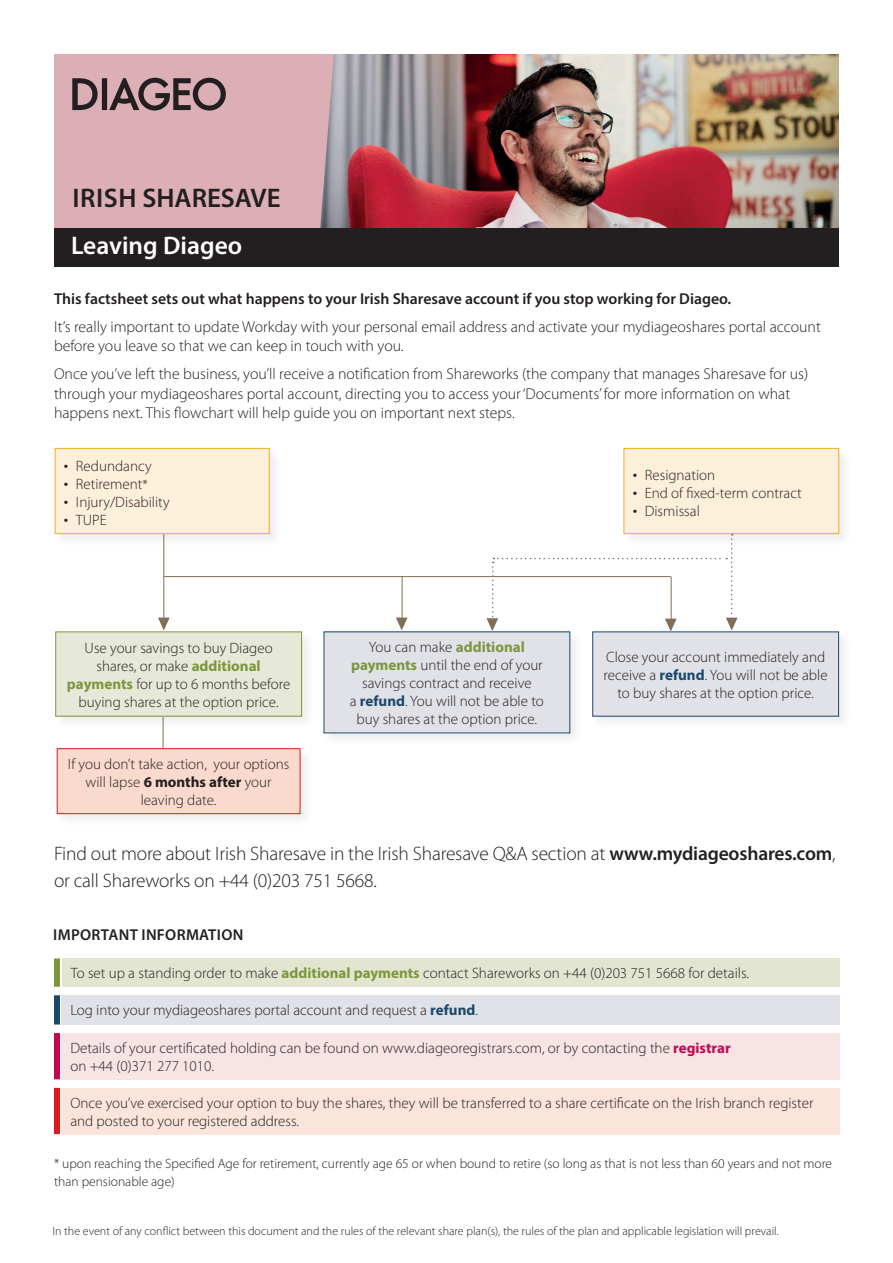
<style>
.page{position:relative;width:893px;height:1263px;background:#fff}
.page>*{position:absolute;margin:0;border:0;box-sizing:border-box;transform-origin:0 0}
.t1{font:600 27px "Myriad Pro";color:#231f20}
.t2{font:600 25.5px "Myriad Pro";color:#fff}
.t3{font:300 19.5px/27px "Myriad Pro";letter-spacing:-.01em;color:#231f20}
.t4{font:300 15.75px/19.5px "Myriad Pro";color:#231f20}
.t5{font:600 15.75px "Myriad Pro";color:#231f20}
.t6{font:600 15.75px "Myriad Pro";letter-spacing:.02em;color:#231f20}
.t7{font:300 15px/18px "Myriad Pro";color:#231f20;text-align:center}
.t8{font:300 13.5px/18px "Myriad Pro";color:#231f20}
.t9{font:300 12px "Myriad Pro";color:#231f20}
.s1{font-size:18px}
.s2{font-size:13.5px}
.s3{font-weight:700;color:#7d963e}
.s4{font-weight:700}
.s5{font-weight:700;color:#1b486b}
.s6{font-weight:600}
.s7{font-weight:700;color:#c50750}
</style>
<div class="page">
<img style="left:54px;top:54px;width:785px;height:175px">
<svg style="left:72px;top:78px;width:154px;height:33px;background:#8a7074"></svg>
<div style="left:54px;top:229px;width:785px;height:38px;background:#231f20"></div>
<hr style="left:163px;top:509px;width:1px;height:113px;background:#806f57">
<hr style="left:163px;top:648px;width:1px;height:112px;background:#806f57">
<hr style="left:402px;top:577px;width:1px;height:44px;background:#806f57">
<hr style="left:164px;top:576px;width:507px;height:1px;background:#806f57">
<svg style="left:158px;top:618px;width:12px;height:11px"></svg>
<svg style="left:396px;top:618px;width:12px;height:11px"></svg>
<div style="left:321px;top:629px;width:263px;height:118px;background:#231f20;opacity:.08"></div>
<div style="left:324px;top:632px;width:246px;height:101px;background:#e0e2e8"></div>
<div style="left:590px;top:629px;width:263px;height:102px;background:#231f20;opacity:.08"></div>
<div style="left:593px;top:632px;width:246px;height:84px;background:#e0e2e8"></div>
<div style="left:53px;top:446px;width:231px;height:102px;background:#231f20;opacity:.08"></div>
<div style="left:55px;top:448px;width:214px;height:86px;background:#fcf0da"></div>
<div style="left:55px;top:448px;width:215px;height:86px;border:1px solid #f2ad28"></div>
<div style="left:53px;top:629px;width:263px;height:102px;background:#231f20;opacity:.08"></div>
<div style="left:56px;top:632px;width:246px;height:84px;background:#e6e9d8"></div>
<div style="left:621px;top:446px;width:232px;height:102px;background:#231f20;opacity:.08"></div>
<div style="left:624px;top:448px;width:215px;height:86px;background:#fcf0da"></div>
<div style="left:624px;top:448px;width:215px;height:86px;border:1px solid #f2ad28"></div>
<svg style="left:486px;top:534px;width:252px;height:97px"></svg>
<hr style="left:671px;top:577px;width:1px;height:45px;background:#806f57">
<div style="left:62px;top:958px;width:778px;height:29px;background:#e2e6d1"></div>
<div style="left:54px;top:958px;width:6px;height:29px;background:#7d963e"></div>
<div style="left:62px;top:995px;width:778px;height:29px;background:#e0e2e8"></div>
<div style="left:54px;top:995px;width:6px;height:29px;background:#1b486b"></div>
<div style="left:62px;top:1033px;width:778px;height:46px;background:#f8e4e4"></div>
<div style="left:54px;top:1033px;width:6px;height:46px;background:#c50750"></div>
<div style="left:62px;top:1088px;width:778px;height:46px;background:#fbe5db"></div>
<div style="left:54px;top:1088px;width:6px;height:46px;background:#de1920"></div>
<div style="left:55px;top:746px;width:260px;height:82px;background:#231f20;opacity:.08"></div>
<div style="left:57px;top:749px;width:243px;height:65px;background:#fadacc"></div>
<div style="left:57px;top:748px;width:243px;height:66px;border:1px solid #de1920"></div>
<h1 class="t1" style="left:73px;top:181px;width:210px">IRISH SHARESAVE</h1>
<h2 class="t2" style="left:71px;top:229px;width:173px">Leaving Diageo</h2>
<p class="t5" style="left:54px;top:289px;width:679px">This factsheet sets out what happens to your Irish Sharesave account if you stop working for Diageo.</p>
<p class="t4" style="left:54px;top:317px;width:768px">It’s really important to update Workday with your personal email address and activate your mydiageoshares portal account before you leave so that we can keep in touch with you.</p>
<p class="t4" style="left:54px;top:364px;width:756px">Once you’ve left the business, you’ll receive a notification from Shareworks (the company that manages Sharesave for us) through your mydiageoshares portal account, directing you to access your ‘Documents’ for more information on what happens next. This flowchart will help guide you on important next steps.</p>
<p class="t7" style="left:64px;top:457px;width:89px"><span class="s1">•</span> Redundancy</p>
<p class="t7" style="left:64px;top:475px;width:85px"><span class="s1">•</span> Retirement<span class="s2">*</span></p>
<p class="t7" style="left:64px;top:493px;width:107px"><span class="s1">•</span> Injury/Disability</p>
<p class="t7" style="left:64px;top:511px;width:44px"><span class="s1">•</span> TUPE</p>
<p class="t7" style="left:67px;top:638px;width:225px">Use your savings to buy Diageo shares, or make <span class="s3">additional payments</span> for up to 6 months before buying shares at the option price.</p>
<p class="t7" style="left:68px;top:755px;width:223px">If you don’t take action, your options will lapse <span class="s4">6 months after</span> your leaving date.</p>
<p class="t7" style="left:633px;top:466px;width:84px"><span class="s1">•</span> Resignation</p>
<p class="t7" style="left:633px;top:484px;width:171px"><span class="s1">•</span> End of fixed-term contract</p>
<p class="t7" style="left:633px;top:502px;width:69px"><span class="s1">•</span> Dismissal</p>
<p class="t7" style="left:350px;top:638px;width:196px">You can make <span class="s3">additional payments</span> until the end of your savings contract and receive<br>a <span class="s5">refund</span>. You will not be able to buy shares at the option price.</p>
<p class="t7" style="left:604px;top:647px;width:226px">Close your account immediately and receive a <span class="s5">refund</span>. You will not be able to buy shares at the option price.</p>
<h3 class="t3" style="left:54px;top:840px;width:783px">Find out more about Irish Sharesave in the Irish Sharesave Q&amp;A section at <span class="s6">www.mydiageoshares.com</span>, or call Shareworks on +44 (0)203 751 5668.</h3>
<p class="t6" style="left:53px;top:925px;width:192px">IMPORTANT INFORMATION</p>
<p class="t7" style="left:71px;top:964px;width:680px">To set up a standing order to make <span class="s3">additional payments</span> contact Shareworks on +44 (0)203 751 5668 for details.</p>
<p class="t7" style="left:70px;top:1001px;width:409px">Log into your mydiageoshares portal account and request a <span class="s5">refund</span>.</p>
<p class="t7" style="left:70px;top:1039px;width:662px;text-align:left">Details of your certificated holding can be found on www.diageoregistrars.com, or by contacting the <span class="s7">registrar </span>on +44 (0)371 277 1010.</p>
<p class="t7" style="left:70px;top:1093px;width:745px;text-align:left">Once you’ve exercised your option to buy the shares, they will be transferred to a share certificate on the Irish branch register and posted to your registered address.</p>
<p class="t8" style="left:54px;top:1154px;width:780px">* upon reaching the Specified Age for retirement, currently age 65 or when bound to retire (so long as that is not less than 60 years and not more than pensionable age)</p>
<p class="t9" style="left:53px;top:1224px;width:728px">In the event of any conflict between this document and the rules of the relevant share plan(s), the rules of the plan and applicable legislation will prevail.</p>
</div>
